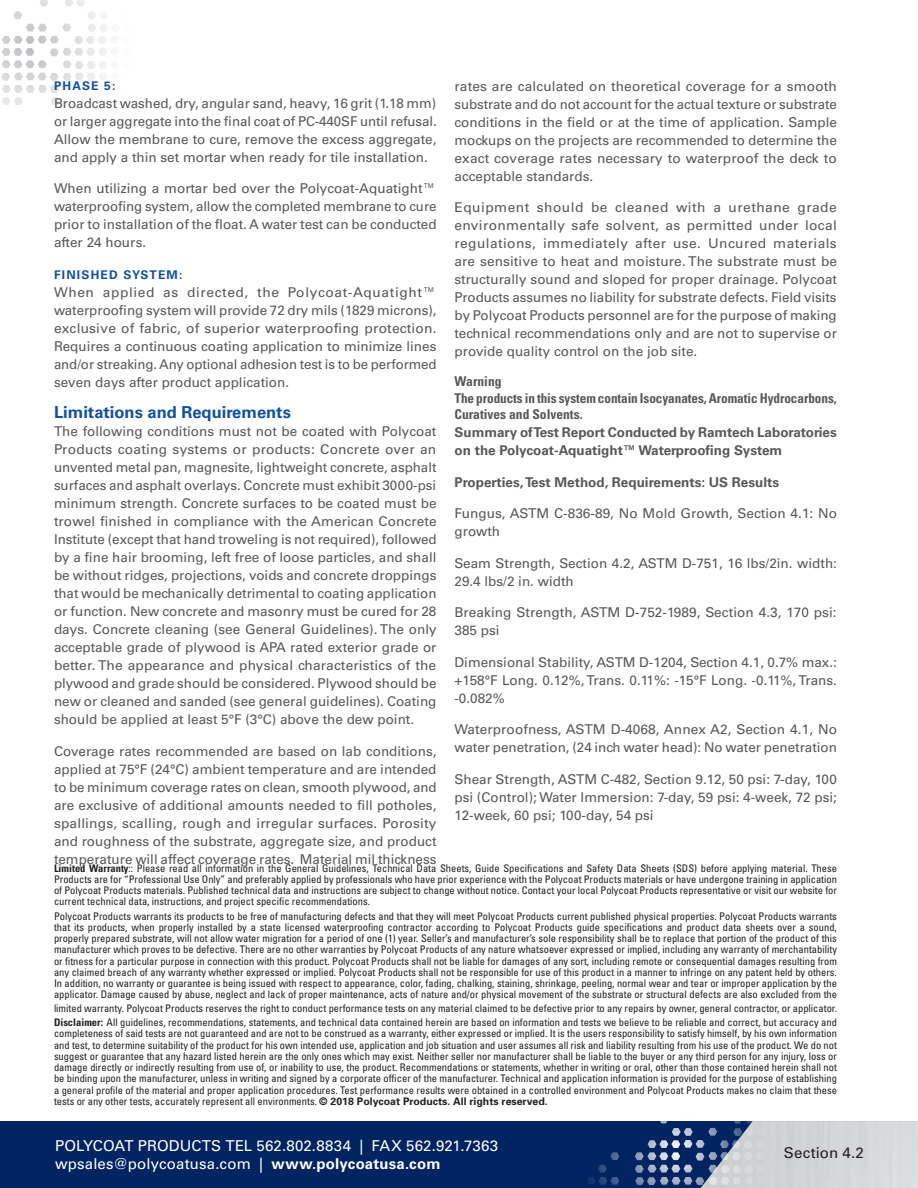
<style>
.page{position:relative;width:918px;height:1188px;background:#fff}
.page>*{position:absolute;margin:0;border:0;box-sizing:border-box;transform-origin:0 0}
.t1{font:700 16.5px "Univers LT Std";color:#11509e}
.t2{font:15px/18px "Univers LT Std";letter-spacing:.01em;color:#fff}
.t3{font:15px "Univers LT Std";letter-spacing:.01em;color:#231f20}
.Body{font:13.5px/18px "Univers LT Std";color:#57585a;text-align:justify}
.Body-2{font:700 13.5px/18px "Univers LT Std";color:#57585a}
.Warning{font:700 condensed 13.5px/16.5px "Univers";letter-spacing:-.005em;color:#57585a}
.SubHeader{font:700 12px "Univers LT Std";letter-spacing:.1em;color:#11509e}
.t4{font:condensed 10.5px/11.2px "Univers";color:#231f20;text-align:justify}
.s1{font-weight:700}
.s2{font-weight:700;font-stretch:normal}
</style>
<div class="page">
<svg style="left:1px;top:0;width:107px;height:105px"></svg>
<div style="left:0;top:1121px;width:918px;height:67px;background:#002361"></div>
<div style="left:700px;top:1121px;width:218px;height:67px;background:#d5d6d8"></div>
<svg style="left:587px;top:1152px;width:32px;height:33px"></svg>
<svg style="left:635px;top:1121px;width:144px;height:64px"></svg>
<p class="Body" style="left:454px;top:77px;width:384px">rates are calculated on theoretical coverage for a smooth substrate and do not account for the actual texture or substrate conditions in the field or at the time of application. Sample mockups on the projects are recommended to determine the exact coverage rates necessary to waterproof the deck to acceptable standards.</p>
<p class="Body" style="left:454px;top:199px;width:384px">Equipment should be cleaned with a urethane grade environmentally safe solvent, as permitted under local regulations, immediately after use. Uncured materials are sensitive to heat and moisture. The substrate must be structurally sound and sloped for proper drainage. Polycoat Products assumes no liability for substrate defects. Field visits by Polycoat Products personnel are for the purpose of making technical recommendations only and are not to supervise or provide quality control on the job site.</p>
<p class="Warning" style="left:454px;top:373px;width:49px">Warning</p>
<p class="Warning" style="left:454px;top:390px;width:384px">The products in this system contain Isocyanates, Aromatic Hydrocarbons,<br>Curatives and Solvents.</p>
<p class="Body-2" style="left:454px;top:424px;width:384px">Summary of Test Report Conducted by Ramtech Laboratories on the Polycoat-Aquatight™ Waterproofing System</p>
<p class="Body-2" style="left:454px;top:473px;width:326px">Properties, Test Method, Requirements: US Results</p>
<p class="Body" style="left:454px;top:505px;width:384px">Fungus, ASTM C-836-89, No Mold Growth, Section 4.1: No growth</p>
<p class="Body" style="left:454px;top:554px;width:384px">Seam Strength, Section 4.2, ASTM D-751, 16 lbs/2in. width:<br>29.4 lbs/2 in. width</p>
<p class="Body" style="left:454px;top:604px;width:384px">Breaking Strength, ASTM D-752-1989, Section 4.3, 170 psi:<br>385 psi</p>
<p class="Body" style="left:454px;top:653px;width:384px">Dimensional Stability, ASTM D-1204, Section 4.1, 0.7% max.: +158°F Long. 0.12%, Trans. 0.11%: -15°F Long. -0.11%, Trans. -0.082%</p>
<p class="Body" style="left:454px;top:721px;width:384px">Waterproofness, ASTM D-4068, Annex A2, Section 4.1, No water penetration, (24 inch water head): No water penetration</p>
<p class="Body" style="left:454px;top:770px;width:384px">Shear Strength, ASTM C-482, Section 9.12, 50 psi: 7-day, 100 psi (Control); Water Immersion: 7-day, 59 psi: 4-week, 72 psi; 12-week, 60 psi; 100-day, 54 psi</p>
<p class="SubHeader" style="left:54px;top:78px;width:63px">PHASE 5:</p>
<p class="Body" style="left:54px;top:94px;width:384px">Broadcast washed, dry, angular sand, heavy, 16 grit (1.18 mm) or larger aggregate into the final coat of PC-440SF until refusal.<br>Allow the membrane to cure, remove the excess aggregate, and apply a thin set mortar when ready for tile installation.</p>
<p class="Body" style="left:54px;top:179px;width:384px">When utilizing a mortar bed over the Polycoat-Aquatight™ waterproofing system, allow the completed membrane to cure prior to installation of the float. A water test can be conducted after 24 hours.</p>
<p class="SubHeader" style="left:54px;top:267px;width:130px">FINISHED SYSTEM:</p>
<p class="Body" style="left:54px;top:283px;width:384px">When applied as directed, the Polycoat-Aquatight™ waterproofing system will provide 72 dry mils (1829 microns), exclusive of fabric, of superior waterproofing protection.<br>Requires a continuous coating application to minimize lines and/or streaking. Any optional adhesion test is to be performed seven days after product application.</p>
<p class="t1" style="left:54px;top:403px;width:238px">Limitations and Requirements</p>
<p class="Body" style="left:54px;top:422px;width:384px">The following conditions must not be coated with Polycoat Products coating systems or products: Concrete over an unvented metal pan, magnesite, lightweight concrete, asphalt surfaces and asphalt overlays. Concrete must exhibit 3000-psi minimum strength. Concrete surfaces to be coated must be trowel finished in compliance with the American Concrete Institute (except that hand troweling is not required), followed by a fine hair brooming, left free of loose particles, and shall be without ridges, projections, voids and concrete droppings that would be mechanically detrimental to coating application or function. New concrete and masonry must be cured for 28 days. Concrete cleaning (see General Guidelines). The only acceptable grade of plywood is APA rated exterior grade or better. The appearance and physical characteristics of the plywood and grade should be considered. Plywood should be new or cleaned and sanded (see general guidelines). Coating should be applied at least 5°F (3°C) above the dew point.</p>
<p class="Body" style="left:54px;top:742px;width:384px">Coverage rates recommended are based on lab conditions, applied at 75°F (24°C) ambient temperature and are intended to be minimum coverage rates on clean, smooth plywood, and are exclusive of additional amounts needed to fill potholes, spallings, scalling, rough and irregular surfaces. Porosity and roughness of the substrate, aggregate size, and product temperature will affect coverage rates. Material mil thickness</p>
<p class="t4" style="left:54px;top:862px;width:785px"><span class="s1">Limited Warranty</span>:: Please read all information in the General Guidelines, Technical Data Sheets, Guide Specifications and Safety Data Sheets (SDS) before applying material. These Products are for “Professional Use Only” and preferably applied by professionals who have prior experience with the Polycoat Products materials or have undergone training in application of Polycoat Products materials. Published technical data and instructions are subject to change without notice. Contact your local Polycoat Products representative or visit our website for current technical data, instructions, and project specific recommendations.</p>
<p class="t4" style="left:54px;top:910px;width:785px">Polycoat Products warrants its products to be free of manufacturing defects and that they will meet Polycoat Products current published physical properties. Polycoat Products warrants that its products, when properly installed by a state licensed waterproofing contractor according to Polycoat Products guide specifications and product data sheets over a sound, properly prepared substrate, will not allow water migration for a period of one (1) year. Seller’s and manufacturer’s sole responsibility shall be to replace that portion of the product of this manufacturer which proves to be defective. There are no other warranties by Polycoat Products of any nature whatsoever expressed or implied, including any warranty of merchantability or fitness for a particular purpose in connection with this product. Polycoat Products shall not be liable for damages of any sort, including remote or consequential damages resulting from any claimed breach of any warranty whether expressed or implied. Polycoat Products shall not be responsible for use of this product in a manner to infringe on any patent held by others.<br>In addition, no warranty or guarantee is being issued with respect to appearance, color, fading, chalking, staining, shrinkage, peeling, normal wear and tear or improper application by the applicator. Damage caused by abuse, neglect and lack of proper maintenance, acts of nature and/or physical movement of the substrate or structural defects are also excluded from the</p>
<p class="t4" style="left:54px;top:1001px;width:785px;line-height:14.2px">limited warranty. Polycoat Products reserves the right to conduct performance tests on any material claimed to be defective prior to any repairs by owner, general contractor, or applicator.<br><span class="s1">Disclaimer</span><span class="s2">:</span> All guidelines, recommendations, statements, and technical data contained herein are based on information and tests we believe to be reliable and correct, but accuracy and</p>
<p class="t4" style="left:54px;top:1028px;width:785px">completeness of said tests are not guaranteed and are not to be construed as a warranty, either expressed or implied. It is the users responsibility to satisfy himself, by his own information and test, to determine suitability of the product for his own intended use, application and job situation and user assumes all risk and liability resulting from his use of the product. We do not suggest or guarantee that any hazard listed herein are the only ones which may exist. Neither seller nor manufacturer shall be liable to the buyer or any third person for any injury, loss or damage directly or indirectly resulting from use of, or inability to use, the product. Recommendations or statements, whether in writing or oral, other than those contained herein shall not be binding upon the manufacturer, unless in writing and signed by a corporate officer of the manufacturer. Technical and application information is provided for the purpose of establishing a general profile of the material and proper application procedures. Test performance results were obtained in a controlled environment and Polycoat Products makes no claim that these tests or any other tests, accurately represent all environments. <span class="s2">© 2018 Polycoat Products. All rights reserved.</span></p>
<h2 class="t2" style="left:55px;top:1137px;width:445px">POLYCOAT PRODUCTS TEL 562.802.8834 | FAX 562.921.7363 wpsales@polycoatusa.com | <span class="s1">www.polycoatusa.com</span></h2>
<h2 class="t3" style="left:784px;top:1144px;width:82px">Section 4.2</h2>
</div>
